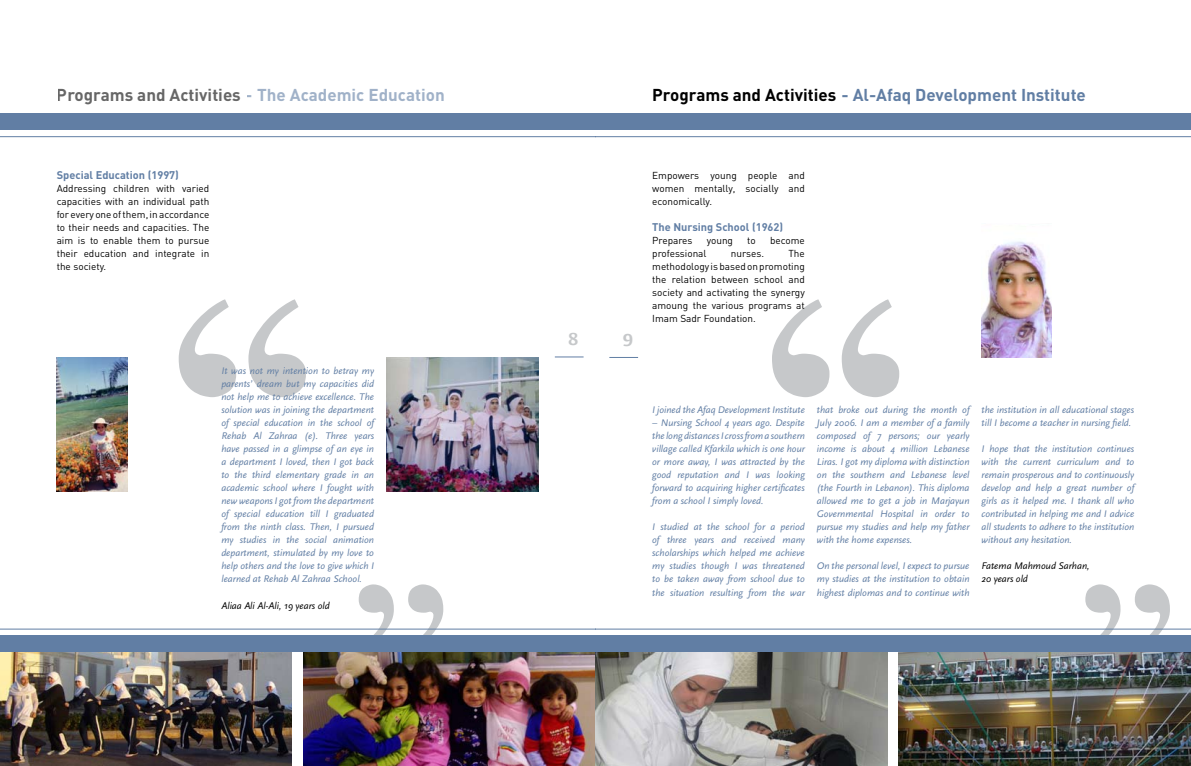
<style>
.page{position:relative;width:1191px;height:766px;background:#fff}
.page>*{position:absolute;margin:0;border:0;box-sizing:border-box;transform-origin:0 0}
.t1{font:700 17px "DIN";color:#617ea4}
.t2{font:700 17px "DIN";color:#000}
.t3{font:700 17px "Big Vesta Arabic Beta";color:#c6c8ca}
.t4{font:700 11px "DIN";color:#617ea4}
.t5{font:italic 10px/13px "Scala Sans";color:#617ea4;text-align:justify}
.t6{font:10px/13px "DIN";color:#000;text-align:justify}
.t7{font:italic 10px/13px "Scala Sans";color:#000}
.s1{color:#617ea4}
.s2{color:#000}
</style>
<div class="page">
<svg style="left:555px;top:356px;width:28px;height:1px"></svg>
<svg style="left:609px;top:357px;width:29px;height:1px"></svg>
<svg style="left:179px;top:299px;width:127px;height:98px"></svg>
<svg style="left:359px;top:584px;width:84px;height:51px"></svg>
<img style="left:0;top:652px;width:291px;height:113px">
<img style="left:303px;top:652px;width:292px;height:113px">
<svg style="left:772px;top:299px;width:127px;height:98px"></svg>
<svg style="left:1085px;top:584px;width:85px;height:51px"></svg>
<img style="left:595px;top:652px;width:292px;height:113px">
<img style="left:899px;top:652px;width:292px;height:113px">
<img style="left:386px;top:357px;width:153px;height:134px">
<img style="left:57px;top:357px;width:70px;height:134px">
<img style="left:981px;top:241px;width:71px;height:116px">
<div style="left:0;top:113px;width:595px;height:17px;background:#617ea4"></div>
<hr style="left:0;top:136px;width:595px;height:1px;background:#617ea4">
<div style="left:0;top:635px;width:595px;height:17px;background:#617ea4"></div>
<hr style="left:0;top:628px;width:595px;height:1px;background:#617ea4">
<div style="left:595px;top:113px;width:596px;height:17px;background:#617ea4"></div>
<hr style="left:595px;top:136px;width:596px;height:1px;background:#617ea4">
<div style="left:595px;top:635px;width:596px;height:17px;background:#617ea4"></div>
<hr style="left:595px;top:628px;width:596px;height:1px;background:#617ea4">
<h1 class="t2" style="left:57px;top:84px;width:389px">Programs and Activities <span class="s1">- The Academic Education</span></h1>
<h1 class="t1" style="left:652px;top:84px;width:435px"><span class="s2">Programs and Activities</span> - Al-Afaq Development Institute</h1>
<p class="t4" style="left:57px;top:168px;width:124px">Special Education (1997)</p>
<p class="t6" style="left:57px;top:182px;width:154px">Addressing children with varied capacities with an individual path for every one of them, in accordance to their needs and capacities. The aim is to enable them to pursue their education and integrate in the society.</p>
<p class="t5" style="left:221px;top:364px;width:154px">It was not my intention to betray my parents’ dream but my capacities did not help me to achieve excellence. The solution was in joining the department of special education in the school of Rehab Al Zahraa (e). Three years have passed in a glimpse of an eye in a department I loved, then I got back to the third elementary grade in an academic school where I fought with new weapons I got from the department of special education till I graduated from the ninth class. Then, I pursued my studies in the social animation department, stimulated by my love to help others and the love to give which I learned at Rehab Al Zahraa School.</p>
<p class="t7" style="left:221px;top:598px;width:110px">Aliaa Ali Al-Ali, 19 years old</p>
<h1 class="t3" style="left:568px;top:325px;width:12px">8</h1>
<h1 class="t3" style="left:622px;top:326px;width:12px">9</h1>
<p class="t6" style="left:652px;top:169px;width:154px">Empowers young people and women mentally, socially and economically.</p>
<p class="t4" style="left:652px;top:220px;width:133px">The Nursing School (1962)</p>
<p class="t6" style="left:652px;top:234px;width:42px">Prepares</p>
<p class="t6" style="left:706px;top:234px;width:28px">young</p>
<p class="t6" style="left:747px;top:234px;width:10px">to</p>
<p class="t6" style="left:770px;top:234px;width:36px">become</p>
<p class="t6" style="left:652px;top:247px;width:56px">professional</p>
<p class="t6" style="left:731px;top:247px;width:35px">nurses.</p>
<p class="t6" style="left:652px;top:247px;width:154px;text-indent:136px">The methodology is based on promoting the relation between school and society and activating the synergy amoung the various programs at Imam Sadr Foundation.</p>
<p class="t5" style="left:652px;top:403px;width:154px">I joined the Afaq Development Institute</p>
<p class="t5" style="left:652px;top:416px;width:154px">– Nursing School 4 years ago. Despite the long distances I cross from a southern village called Kfarkila which is one hour or more away, I was attracted by the good reputation and I was looking forward to acquiring higher certificates from a school I simply loved.</p>
<p class="t5" style="left:652px;top:520px;width:154px">I studied at the school for a period of three years and received many scholarships which helped me achieve my studies though I was threatened to be taken away from school due to the situation resulting from the war</p>
<p class="t5" style="left:817px;top:403px;width:154px">that broke out during the month of July 2006. I am a member of a family composed of 7 persons; our yearly income is about 4 million Lebanese Liras. I got my diploma with distinction on the southern and Lebanese level (the Fourth in Lebanon). This diploma allowed me to get a job in Marjayun Governmental Hospital in order to pursue my studies and help my father with the home expenses.</p>
<p class="t5" style="left:817px;top:559px;width:154px">On the personal level, I expect to pursue my studies at the institution to obtain highest diplomas and to continue with</p>
<p class="t5" style="left:981px;top:403px;width:154px">the institution in all educational stages till I become a teacher in nursing field.</p>
<p class="t5" style="left:981px;top:442px;width:154px">I hope that the institution continues with the current curriculum and to remain prosperous and to continuously develop and help a great number of girls as it helped me. I thank all who contributed in helping me and I advice all students to adhere to the institution without any hesitation.</p>
<p class="t7" style="left:981px;top:559px;width:110px">Fatema Mahmoud Sarhan,<br>20 years old</p>
</div>
